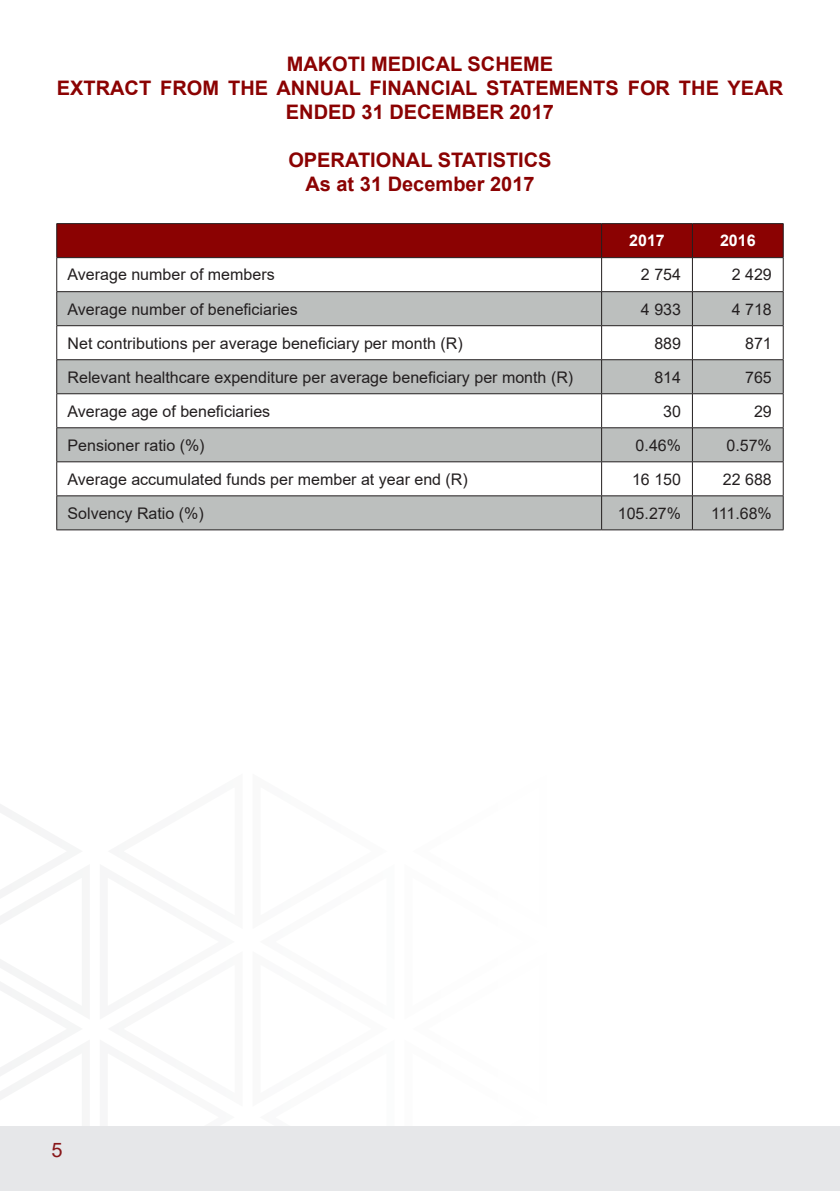
<style>
.page{position:relative;width:840px;height:1191px;background:#fff}
.page>*{position:absolute;margin:0;border:0;box-sizing:border-box;transform-origin:0 0}
.t1{font:700 20px/24px "Arial";color:#8b0202;text-align:center}
.t2{font:20px "Arial";color:#881619}
.t3{font:16px "Arial";color:#231f20}
.t4{font:700 16px "Arial";color:#fff}
</style>
<div class="page">
<svg style="left:0;top:804px;width:26px;height:296px"></svg>
<div style="left:0;top:1126px;width:839px;height:65px;background:#e6e7e9"></div>
<div style="left:57px;top:224px;width:725px;height:33px;background:#8b0202"></div>
<svg style="left:57px;top:292px;width:725px;height:237px;fill:#bcbfbe"></svg>
<hr style="left:56px;top:223px;width:545px;height:1px;background:#231f20">
<hr style="left:56px;top:224px;width:1px;height:33px;background:#231f20">
<hr style="left:601px;top:223px;width:91px;height:1px;background:#231f20">
<hr style="left:601px;top:224px;width:1px;height:33px;background:#231f20">
<hr style="left:692px;top:223px;width:91px;height:1px;background:#231f20">
<hr style="left:691px;top:224px;width:1px;height:33px;background:#231f20">
<hr style="left:782px;top:224px;width:1px;height:33px;background:#231f20">
<hr style="left:56px;top:257px;width:545px;height:1px;background:#231f20">
<hr style="left:56px;top:258px;width:1px;height:33px;background:#231f20">
<hr style="left:601px;top:257px;width:91px;height:1px;background:#231f20">
<hr style="left:601px;top:258px;width:1px;height:33px;background:#231f20">
<hr style="left:692px;top:257px;width:91px;height:1px;background:#231f20">
<hr style="left:691px;top:258px;width:1px;height:33px;background:#231f20">
<hr style="left:782px;top:258px;width:1px;height:33px;background:#231f20">
<hr style="left:56px;top:291px;width:545px;height:1px;background:#231f20">
<hr style="left:56px;top:292px;width:1px;height:33px;background:#231f20">
<hr style="left:601px;top:291px;width:91px;height:1px;background:#231f20">
<hr style="left:601px;top:292px;width:1px;height:33px;background:#231f20">
<hr style="left:692px;top:291px;width:91px;height:1px;background:#231f20">
<hr style="left:691px;top:292px;width:1px;height:33px;background:#231f20">
<hr style="left:782px;top:292px;width:1px;height:33px;background:#231f20">
<hr style="left:56px;top:325px;width:545px;height:1px;background:#231f20">
<hr style="left:56px;top:326px;width:1px;height:33px;background:#231f20">
<hr style="left:601px;top:325px;width:91px;height:1px;background:#231f20">
<hr style="left:601px;top:326px;width:1px;height:33px;background:#231f20">
<hr style="left:692px;top:325px;width:91px;height:1px;background:#231f20">
<hr style="left:691px;top:326px;width:1px;height:33px;background:#231f20">
<hr style="left:782px;top:326px;width:1px;height:33px;background:#231f20">
<hr style="left:56px;top:359px;width:545px;height:1px;background:#231f20">
<hr style="left:56px;top:360px;width:1px;height:33px;background:#231f20">
<hr style="left:601px;top:359px;width:91px;height:1px;background:#231f20">
<hr style="left:601px;top:360px;width:1px;height:33px;background:#231f20">
<hr style="left:692px;top:359px;width:91px;height:1px;background:#231f20">
<hr style="left:691px;top:360px;width:1px;height:33px;background:#231f20">
<hr style="left:782px;top:360px;width:1px;height:33px;background:#231f20">
<hr style="left:56px;top:393px;width:545px;height:1px;background:#231f20">
<hr style="left:56px;top:394px;width:1px;height:33px;background:#231f20">
<hr style="left:601px;top:393px;width:91px;height:1px;background:#231f20">
<hr style="left:601px;top:394px;width:1px;height:33px;background:#231f20">
<hr style="left:692px;top:393px;width:91px;height:1px;background:#231f20">
<hr style="left:691px;top:394px;width:1px;height:33px;background:#231f20">
<hr style="left:782px;top:394px;width:1px;height:33px;background:#231f20">
<hr style="left:56px;top:427px;width:545px;height:1px;background:#231f20">
<hr style="left:56px;top:428px;width:1px;height:33px;background:#231f20">
<hr style="left:601px;top:427px;width:91px;height:1px;background:#231f20">
<hr style="left:601px;top:428px;width:1px;height:33px;background:#231f20">
<hr style="left:692px;top:427px;width:91px;height:1px;background:#231f20">
<hr style="left:691px;top:428px;width:1px;height:33px;background:#231f20">
<hr style="left:782px;top:428px;width:1px;height:33px;background:#231f20">
<hr style="left:56px;top:461px;width:545px;height:1px;background:#231f20">
<hr style="left:56px;top:462px;width:1px;height:33px;background:#231f20">
<hr style="left:601px;top:461px;width:91px;height:1px;background:#231f20">
<hr style="left:601px;top:462px;width:1px;height:33px;background:#231f20">
<hr style="left:692px;top:461px;width:91px;height:1px;background:#231f20">
<hr style="left:691px;top:462px;width:1px;height:33px;background:#231f20">
<hr style="left:782px;top:462px;width:1px;height:33px;background:#231f20">
<hr style="left:56px;top:495px;width:545px;height:1px;background:#231f20">
<hr style="left:56px;top:496px;width:1px;height:33px;background:#231f20">
<hr style="left:601px;top:495px;width:91px;height:1px;background:#231f20">
<hr style="left:601px;top:496px;width:1px;height:33px;background:#231f20">
<hr style="left:692px;top:495px;width:91px;height:1px;background:#231f20">
<hr style="left:691px;top:496px;width:1px;height:33px;background:#231f20">
<hr style="left:782px;top:496px;width:1px;height:33px;background:#231f20">
<hr style="left:56px;top:529px;width:545px;height:1px;background:#231f20">
<hr style="left:601px;top:529px;width:91px;height:1px;background:#231f20">
<hr style="left:692px;top:529px;width:91px;height:1px;background:#231f20">
<p class="t1" style="left:57px;top:52px;width:727px">MAKOTI MEDICAL SCHEME<br>EXTRACT FROM THE ANNUAL FINANCIAL STATEMENTS FOR THE YEAR<br>ENDED 31 DECEMBER 2017</p>
<p class="t1" style="left:288px;top:148px;width:264px">OPERATIONAL STATISTICS<br>As at 31 December 2017</p>
<p class="t4" style="left:629px;top:229px;width:37px">2017</p>
<p class="t4" style="left:719px;top:229px;width:37px">2016</p>
<p class="t3" style="left:67px;top:264px;width:208px">Average number of members</p>
<p class="t3" style="left:640px;top:264px;width:42px">2 754</p>
<p class="t3" style="left:731px;top:264px;width:42px">2 429</p>
<p class="t3" style="left:67px;top:298px;width:232px">Average number of beneficiaries</p>
<p class="t3" style="left:640px;top:298px;width:42px">4 933</p>
<p class="t3" style="left:731px;top:298px;width:42px">4 718</p>
<p class="t3" style="left:67px;top:332px;width:396px">Net contributions per average beneficiary per month (R)</p>
<p class="t3" style="left:654px;top:332px;width:28px">889</p>
<p class="t3" style="left:744px;top:332px;width:28px">871</p>
<p class="t3" style="left:67px;top:366px;width:507px">Relevant healthcare expenditure per average beneficiary per month (R)</p>
<p class="t3" style="left:654px;top:366px;width:28px">814</p>
<p class="t3" style="left:744px;top:366px;width:28px">765</p>
<p class="t3" style="left:67px;top:400px;width:204px">Average age of beneficiaries</p>
<p class="t3" style="left:663px;top:400px;width:19px">30</p>
<p class="t3" style="left:753px;top:400px;width:19px">29</p>
<p class="t3" style="left:67px;top:434px;width:138px">Pensioner ratio (%)</p>
<p class="t3" style="left:635px;top:434px;width:47px">0.46%</p>
<p class="t3" style="left:726px;top:434px;width:47px">0.57%</p>
<p class="t3" style="left:67px;top:468px;width:401px">Average accumulated funds per member at year end (R)</p>
<p class="t3" style="left:631px;top:468px;width:50px">16 150</p>
<p class="t3" style="left:722px;top:468px;width:50px">22 688</p>
<p class="t3" style="left:67px;top:502px;width:138px">Solvency Ratio (%)</p>
<p class="t3" style="left:617px;top:502px;width:65px">105.27%</p>
<p class="t3" style="left:710px;top:502px;width:62px">111.68%</p>
<p class="t2" style="left:51px;top:1136px;width:13px">5</p>
</div>
